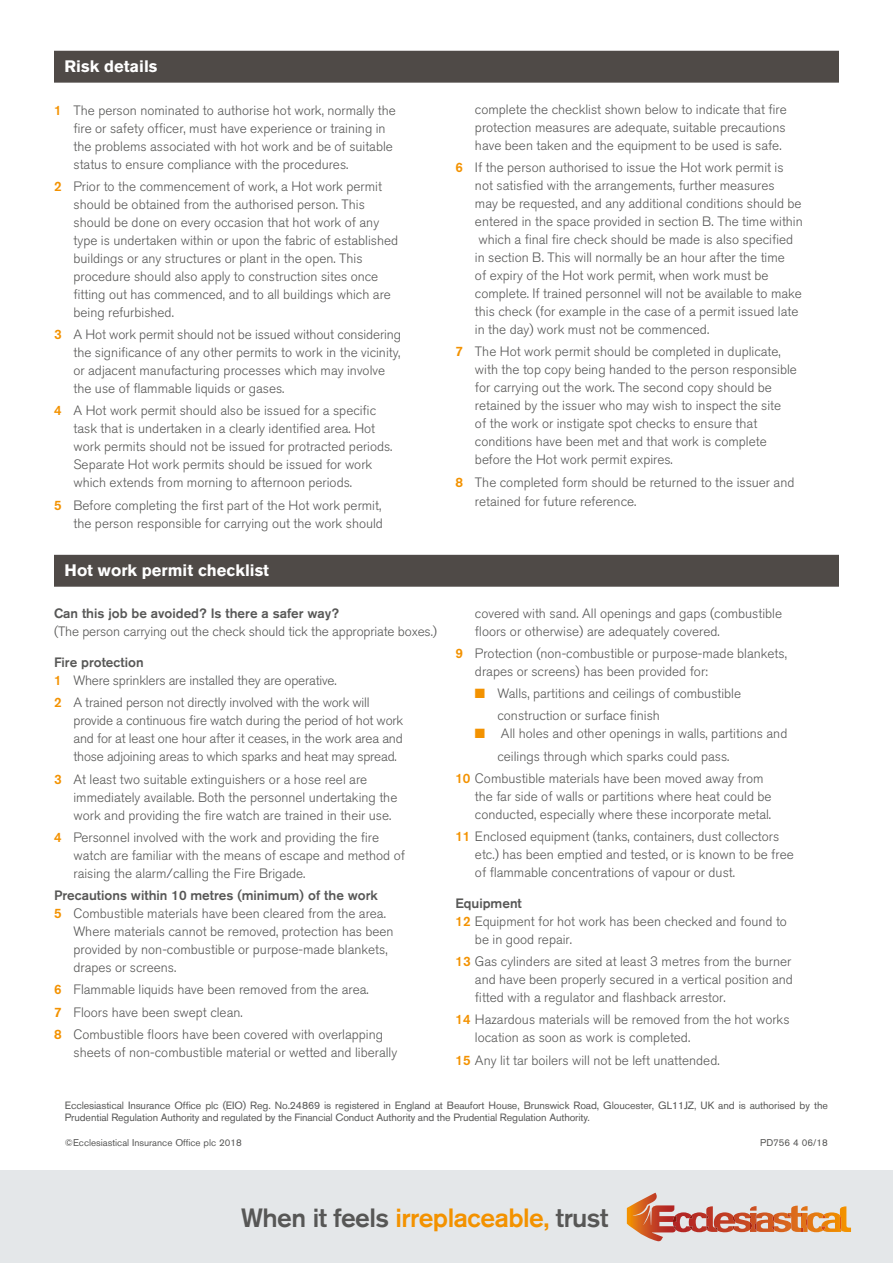
<style>
.page{position:relative;width:893px;height:1263px;background:#fff}
.page>*{position:absolute;margin:0;border:0;box-sizing:border-box;transform-origin:0 0}
.t1{font:500 26.25px "Akzidenz Grotesk BQ";letter-spacing:-.02em;color:#575756}
.t2{font:700 16.5px "Akzidenz Grotesk BQ";color:#fff}
.t3{font:300 13.5px/18px "Akzidenz Grotesk BQ";color:#575756}
.t4{font:500 13.5px "Akzidenz Grotesk BQ";color:#575756}
.t5{font:10.5px/11.2px "Akzidenz Grotesk BQ";letter-spacing:-.01em;color:#575756}
.t6{font:9.75px "Akzidenz Grotesk BQ";color:#575756}
.s1{font-weight:500;color:#f39200}
.s2{font-weight:500}
.s3{color:#f39200}
</style>
<div class="page">
<div style="left:0;top:1170px;width:893px;height:93px;background:#e4e7e9"></div>
<svg style="left:627px;top:1193px;width:224px;height:48px"></svg>
<div style="left:54px;top:51px;width:785px;height:32px;background:#4f4a47"></div>
<div style="left:54px;top:555px;width:785px;height:32px;background:#4f4a47"></div>
<p class="t2" style="left:65px;top:57px;width:94px">Risk details</p>
<p class="t3" style="left:54px;top:101px;width:343px"><span class="s1">1</span> The person nominated to authorise hot work, normally the</p>
<p class="t3" style="left:54px;top:119px;width:333px">fi re or safety officer, must have experience or training in</p>
<p class="t3" style="left:73px;top:137px;width:321px">the problems associated with hot work and be of suitable</p>
<p class="t3" style="left:73px;top:155px;width:276px">status to ensure compliance with the procedures.</p>
<p class="t3" style="left:54px;top:178px;width:329px"><span class="s1">2</span> Prior to the commencement of work, a Hot work permit</p>
<p class="t3" style="left:73px;top:196px;width:293px">should be obtained from the authorised person. This</p>
<p class="t3" style="left:73px;top:214px;width:307px">should be done on every occasion that hot work of any</p>
<p class="t3" style="left:73px;top:232px;width:326px">type is undertaken within or upon the fabric of established</p>
<p class="t3" style="left:73px;top:249px;width:291px">buildings or any structures or plant in the open. This</p>
<p class="t3" style="left:73px;top:267px;width:306px">procedure should also apply to construction sites once</p>
<p class="t3" style="left:54px;top:285px;width:338px">fitting out has commenced, and to all buildings which are</p>
<p class="t3" style="left:73px;top:303px;width:102px">being refurbished.</p>
<p class="t3" style="left:73px;top:326px;width:329px;text-indent:-19px"><span class="s1">3</span> A Hot work permit should not be issued without considering the significance of any other permits to work in the vicinity, or adjacent manufacturing processes which may involve the use of flammable liquids or gases.</p>
<p class="t3" style="left:73px;top:402px;width:321px;text-indent:-19px"><span class="s1">4</span> A Hot work permit should also be issued for a specific task that is undertaken in a clearly identified area. Hot work permits should not be issued for protracted periods.<br>Separate Hot work permits should be issued for work which extends from morning to afternoon periods.</p>
<p class="t3" style="left:54px;top:496px;width:330px;text-align:right"><span class="s1">5</span> Before completing the first part of the Hot work permit, the person responsible for carrying out the work should</p>
<p class="t2" style="left:65px;top:561px;width:206px">Hot work permit checklist</p>
<p class="t4" style="left:54px;top:605px;width:286px">Can this job be avoided? Is there a safer way?</p>
<p class="t3" style="left:54px;top:623px;width:385px">(The person carrying out the check should tick the appropriate boxes.)</p>
<p class="t3" style="left:54px;top:654px;width:284px"><span class="s2">Fire protection<br></span><span class="s1">1</span> Where sprinklers are installed they are operative.</p>
<p class="t3" style="left:73px;top:694px;width:331px;text-indent:-19px"><span class="s1">2</span> A trained person not directly involved with the work will provide a continuous fire watch during the period of hot work and for at least one hour after it ceases, in the work area and those adjoining areas to which sparks and heat may spread.</p>
<p class="t3" style="left:73px;top:770px;width:325px;text-indent:-19px"><span class="s1">3</span> At least two suitable extinguishers or a hose reel are immediately available. Both the personnel undertaking the work and providing the fire watch are trained in their use.</p>
<p class="t3" style="left:73px;top:828px;width:333px;text-indent:-19px"><span class="s1">4</span> Personnel involved with the work and providing the fire watch are familiar with the means of escape and method of raising the alarm/calling the Fire Brigade.</p>
<p class="t4" style="left:54px;top:887px;width:325px">Precautions within 10 metres (minimum) of the work</p>
<p class="t3" style="left:54px;top:905px;width:333px"><span class="s1">5</span> Combustible materials have been cleared from the area.</p>
<p class="t3" style="left:73px;top:923px;width:322px">Where materials cannot be removed, protection has been</p>
<p class="t3" style="left:73px;top:941px;width:316px">provided by non-combustible or purpose-made blankets,</p>
<p class="t3" style="left:73px;top:959px;width:104px">drapes or screens.</p>
<p class="t3" style="left:54px;top:979px;width:331px;line-height:22.2px"><span class="s1">6</span> Flammable liquids have been removed from the area.<br><span class="s1">7</span> Floors have been swept clean.<br><span class="s1">8</span> Combustible floors have been covered with overlapping</p>
<p class="t3" style="left:73px;top:1043px;width:325px">sheets of non-combustible material or wetted and liberally</p>
<p class="t3" style="left:475px;top:101px;width:313px;text-align:justify">complete the checklist shown below to indicate that fire protection measures are adequate, suitable precautions have been taken and the equipment to be used is safe.</p>
<p class="t3" style="left:475px;top:159px;width:329px;text-indent:-19px"><span class="s1">6</span> If the person authorised to issue the Hot work permit is not satisfied with the arrangements, further measures<br>may be requested, and any additional conditions should be entered in the space provided in section B. The time within which a final fire check should be made is also specified in section B. This will normally be an hour after the time<br>of expiry of the Hot work permit, when work must be complete. If trained personnel will not be available to make this check (for example in the case of a permit issued late in the day) work must not be commenced.</p>
<p class="t3" style="left:475px;top:343px;width:323px;text-indent:-19px"><span class="s1">7</span> The Hot work permit should be completed in duplicate, with the top copy being handed to the person responsible for carrying out the work. The second copy should be retained by the issuer who may wish to inspect the site<br>of the work or instigate spot checks to ensure that conditions have been met and that work is complete before the Hot work permit expires.</p>
<p class="t3" style="left:475px;top:473px;width:321px;line-height:19.5px;text-indent:-19px"><span class="s1">8</span> The completed form should be returned to the issuer and retained for future reference.</p>
<p class="t3" style="left:475px;top:604px;width:309px">covered with sand. All openings and gaps (combustible floors or otherwise) are adequately covered.</p>
<p class="t3" style="left:475px;top:644px;width:313px;text-indent:-19px"><span class="s1">9</span> Protection (non-combustible or purpose-made blankets, drapes or screens) has been provided for:</p>
<p class="t3" style="left:497px;top:683px;width:245px;line-height:22.2px;text-indent:-22px"><span class="s3">■</span> Walls, partitions and ceilings of combustible construction or surface finish</p>
<p class="t3" style="left:475px;top:725px;width:314px"><span class="s3">■</span> All holes and other openings in walls, partitions and</p>
<p class="t3" style="left:497px;top:747px;width:234px">ceilings through which sparks could pass.</p>
<p class="t3" style="left:455px;top:769px;width:309px"><span class="s1">10</span> Combustible materials have been moved away from</p>
<p class="t3" style="left:475px;top:787px;width:298px">the far side of walls or partitions where heat could be conducted, especially where these incorporate metal.</p>
<p class="t3" style="left:475px;top:828px;width:320px;text-indent:-19px"><span class="s1">11</span> Enclosed equipment (tanks, containers, dust collectors etc.) has been emptied and tested, or is known to be free of flammable concentrations of vapour or dust.</p>
<p class="t4" style="left:455px;top:895px;width:68px">Equipment</p>
<p class="t3" style="left:455px;top:912px;width:333px"><span class="s1">12</span> Equipment for hot work has been checked and found to</p>
<p class="t3" style="left:475px;top:930px;width:99px">be in good repair.</p>
<p class="t3" style="left:455px;top:953px;width:337px"><span class="s1">13</span> Gas cylinders are sited at least 3 metres from the burner</p>
<p class="t3" style="left:475px;top:971px;width:319px">and have been properly secured in a vertical position and</p>
<p class="t3" style="left:455px;top:989px;width:272px">fitted with a regulator and flashback arrestor.</p>
<p class="t3" style="left:475px;top:1011px;width:316px;text-indent:-19px"><span class="s1">14</span> Hazardous materials will be removed from the hot works location as soon as work is completed.</p>
<p class="t3" style="left:455px;top:1051px;width:266px"><span class="s1">15</span> Any lit tar boilers will not be left unattended.</p>
<p class="t5" style="left:65px;top:1100px;width:764px">Ecclesiastical Insurance Office plc (EIO) Reg. No.24869 is registered in England at Beaufort House, Brunswick Road, Gloucester, GL11JZ, UK and is authorised by the<br>Prudential Regulation Authority and regulated by the Financial Conduct Authority and the Prudential Regulation Authority.</p>
<p class="t6" style="left:65px;top:1137px;width:179px">©Ecclesiastical Insurance Office plc 2018</p>
<p class="t6" style="left:760px;top:1137px;width:69px">PD756 4 06/18</p>
<h1 class="t1" style="left:241px;top:1201px;width:369px">When it feels <span class="s3">irreplaceable,</span> trust</h1>
</div>
